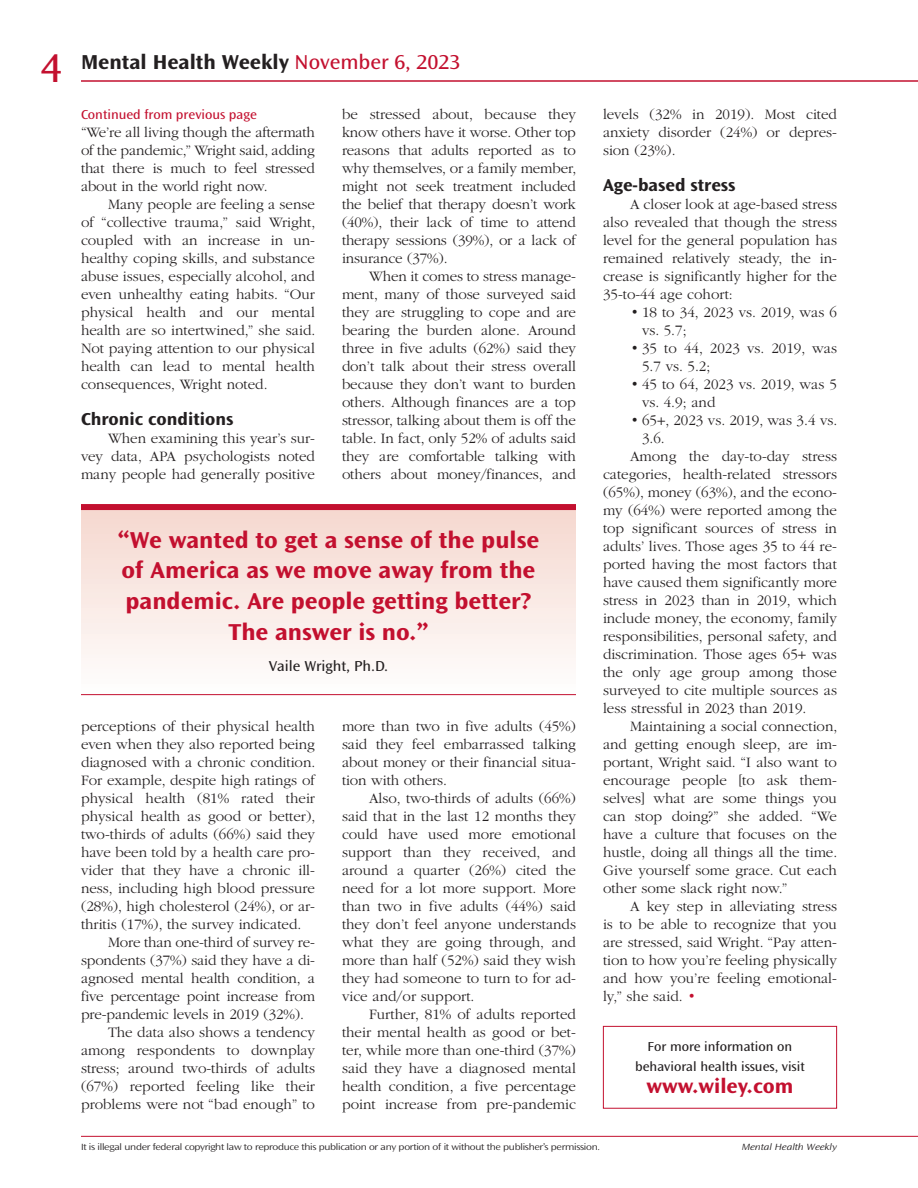
<style>
.page{position:relative;width:918px;height:1188px;background:#fff}
.page>*{position:absolute;margin:0;border:0;box-sizing:border-box;transform-origin:0 0}
.t1{font:semi-expanded 42px "Ocean Sans Std";color:#c3102f}
.t2{font:700 semi-expanded 24px/30.8px "Ocean Sans Std";color:#c3102f;text-align:center}
.t3{font:700 semi-expanded 21px "Ocean Sans Std";color:#231f20}
.t4{font:700 semi-expanded 21px "Ocean Sans Std";color:#c3102f}
.t5{font:700 semi-expanded 18px "Ocean Sans Std";color:#231f20}
.t6{font:300 15px/18px "ITC Garamond Std";color:#231f20;text-align:justify}
.t7{font:semi-expanded 15px "Ocean Sans Std";color:#231f20}
.t8{font:semi-expanded 13.5px/19.5px "Ocean Sans Std";color:#231f20;text-align:center}
.t9{font:semi-expanded 13.5px "Ocean Sans Std";color:#c3102f}
.t10{font:300 expanded 9.3px "Ocean Sans Std";letter-spacing:-.03em;color:#231f20}
.t11{font:italic 300 expanded 9.3px "Ocean Sans Std";color:#231f20}
.s1{font-weight:400;color:#c3102f}
.s2{color:#c3102f}
</style>
<div class="page">
<hr style="left:81px;top:1136px;width:837px;height:1px;background:#c3102f">
<hr style="left:81px;top:81px;width:837px;height:1px;background:#c3102f">
<div style="left:81px;top:504px;width:495px;height:191px;background:linear-gradient(to bottom,#f5d6cd,#fefefe)"></div>
<div style="left:81px;top:504px;width:495px;height:6px;background:#c3102f"></div>
<hr style="left:81px;top:694px;width:495px;height:1px;background:#c3102f">
<div style="left:603px;top:1026px;width:234px;height:83px;border:1px solid #c3102f"></div>
<h1 class="t1" style="left:41px;top:45px;width:24px">4</h1>
<h3 class="t3" style="left:81px;top:50px;width:381px">Mental Health Weekly <span class="s1">November 6, 2023</span></h3>
<p class="t9" style="left:81px;top:107px;width:177px">Continued from previous page</p>
<p class="t6" style="left:81px;top:123px;width:235px">“We’re all living though the aftermath of the pandemic,” Wright said, adding that there is much to feel stressed about in the world right now.</p>
<p class="t6" style="left:81px;top:195px;width:236px;text-indent:27px">Many people are feeling a sense of “collective trauma,” said Wright, coupled with an increase in un&shy;healthy coping skills, and substance abuse issues, especially alcohol, and even unhealthy eating habits. “Our physical health and our mental health are so intertwined,” she said.<br>Not paying attention to our physical health can lead to mental health consequences, Wright noted.</p>
<p class="t5" style="left:81px;top:408px;width:154px">Chronic conditions</p>
<p class="t6" style="left:81px;top:429px;width:235px;text-indent:27px">When examining this year’s sur&shy;vey data, APA psychologists noted many people had generally positive</p>
<p class="t6" style="left:342px;top:105px;width:236px">be stressed about, because they know others have it worse. Other top reasons that adults reported as to why themselves, or a family member, might not seek treatment included the belief that therapy doesn’t work (40%), their lack of time to attend therapy sessions (39%), or a lack of insurance (37%).</p>
<p class="t6" style="left:342px;top:267px;width:236px;text-indent:27px">When it comes to stress manage&shy;ment, many of those surveyed said they are struggling to cope and are bearing the burden alone. Around three in five adults (62%) said they don’t talk about their stress overall because they don’t want to burden others. Although finances are a top stressor, talking about them is off the table. In fact, only 52% of adults said they are comfortable talking with others about money/finances, and</p>
<h2 class="t2" style="left:118px;top:524px;width:423px">“We wanted to get a sense of the pulse of America as we move away from the pandemic. Are people getting better?<br>The answer is no.”</h2>
<p class="t7" style="left:269px;top:657px;width:121px">Vaile Wright, Ph.D.</p>
<p class="t6" style="left:81px;top:717px;width:236px">perceptions of their physical health</p>
<p class="t6" style="left:81px;top:735px;width:236px">even when they also reported being</p>
<p class="t6" style="left:81px;top:753px;width:236px">diagnosed with a chronic condition.</p>
<p class="t6" style="left:81px;top:771px;width:235px">For example, despite high ratings of</p>
<p class="t6" style="left:81px;top:789px;width:236px">physical health (81% rated their</p>
<p class="t6" style="left:81px;top:807px;width:236px">physical health as good or better),</p>
<p class="t6" style="left:81px;top:825px;width:235px">two-thirds of adults (66%) said they</p>
<p class="t6" style="left:81px;top:843px;width:235px">have been told by a health care pro-</p>
<p class="t6" style="left:81px;top:861px;width:236px">vider that they have a chronic ill-</p>
<p class="t6" style="left:81px;top:879px;width:236px">ness, including high blood pressure</p>
<p class="t6" style="left:81px;top:897px;width:235px">(28%), high cholesterol (24%), or ar-</p>
<p class="t6" style="left:81px;top:915px;width:222px">thritis (17%), the survey indicated.</p>
<p class="t6" style="left:108px;top:933px;width:208px">More than one-third of survey re-</p>
<p class="t6" style="left:81px;top:951px;width:235px">spondents (37%) said they have a di-</p>
<p class="t6" style="left:81px;top:969px;width:236px">agnosed mental health condition, a</p>
<p class="t6" style="left:81px;top:987px;width:235px">five percentage point increase from</p>
<p class="t6" style="left:81px;top:1005px;width:224px">pre-pandemic levels in 2019 (32%).</p>
<p class="t6" style="left:108px;top:1023px;width:208px">The data also shows a tendency</p>
<p class="t6" style="left:81px;top:1041px;width:235px">among respondents to downplay</p>
<p class="t6" style="left:81px;top:1059px;width:235px">stress; around two-thirds of adults</p>
<p class="t6" style="left:81px;top:1077px;width:236px">(67%) reported feeling like their</p>
<p class="t6" style="left:81px;top:1095px;width:236px">problems were not “bad enough” to</p>
<p class="t6" style="left:342px;top:717px;width:236px">more than two in five adults (45%) said they feel embarrassed talking about money or their financial situa&shy;tion with others.</p>
<p class="t6" style="left:342px;top:789px;width:236px;text-indent:27px">Also, two-thirds of adults (66%) said that in the last 12 months they could have used more emotional support than they received, and around a quarter (26%) cited the need for a lot more support. More than two in five adults (44%) said they don’t feel anyone understands what they are going through, and more than half (52%) said they wish they had someone to turn to for ad&shy;vice and/or support.</p>
<p class="t6" style="left:342px;top:1005px;width:236px;text-indent:27px">Further, 81% of adults reported their mental health as good or bet&shy;ter, while more than one-third (37%) said they have a diagnosed mental health condition, a five percentage point increase from pre-pandemic</p>
<p class="t6" style="left:603px;top:105px;width:236px">levels (32% in 2019). Most cited anxiety disorder (24%) or depres&shy;sion (23%).</p>
<p class="t5" style="left:603px;top:174px;width:134px">Age-based stress</p>
<p class="t6" style="left:603px;top:195px;width:236px;text-indent:27px">A closer look at age-based stress also revealed that though the stress level for the general population has remained relatively steady, the in&shy;crease is significantly higher for the 35-to-44 age cohort:</p>
<p class="t6" style="left:642px;top:303px;width:196px;text-indent:-12px">• 18 to 34, 2023 vs. 2019, was 6 vs. 5.7;</p>
<p class="t6" style="left:642px;top:339px;width:196px;text-indent:-12px">• 35 to 44, 2023 vs. 2019, was<br>5.7 vs. 5.2;</p>
<p class="t6" style="left:642px;top:375px;width:196px;text-indent:-12px">• 45 to 64, 2023 vs. 2019, was 5 vs. 4.9; and</p>
<p class="t6" style="left:630px;top:411px;width:209px">• 65+, 2023 vs. 2019, was 3.4 vs.</p>
<p class="t6" style="left:642px;top:429px;width:24px">3.6.</p>
<p class="t6" style="left:630px;top:447px;width:208px">Among the day-to-day stress</p>
<p class="t6" style="left:603px;top:465px;width:235px">categories, health-related stressors</p>
<p class="t6" style="left:603px;top:483px;width:235px">(65%), money (63%), and the econo-</p>
<p class="t6" style="left:603px;top:501px;width:235px">my (64%) were reported among the</p>
<p class="t6" style="left:603px;top:519px;width:235px">top significant sources of stress in</p>
<p class="t6" style="left:603px;top:537px;width:236px">adults’ lives. Those ages 35 to 44 re-</p>
<p class="t6" style="left:603px;top:555px;width:235px">ported having the most factors that</p>
<p class="t6" style="left:603px;top:573px;width:235px">have caused them significantly more</p>
<p class="t6" style="left:603px;top:591px;width:235px">stress in 2023 than in 2019, which</p>
<p class="t6" style="left:603px;top:609px;width:235px">include money, the economy, family</p>
<p class="t6" style="left:603px;top:627px;width:236px">responsibilities, personal safety, and</p>
<p class="t6" style="left:603px;top:645px;width:235px">discrimination. Those ages 65+ was</p>
<p class="t6" style="left:603px;top:663px;width:235px">the only age group among those</p>
<p class="t6" style="left:603px;top:681px;width:236px">surveyed to cite multiple sources as</p>
<p class="t6" style="left:603px;top:699px;width:205px">less stressful in 2023 than 2019.</p>
<p class="t6" style="left:630px;top:717px;width:209px">Maintaining a social connection,</p>
<p class="t6" style="left:603px;top:735px;width:235px">and getting enough sleep, are im-</p>
<p class="t6" style="left:603px;top:753px;width:236px">portant, Wright said. “I also want to</p>
<p class="t6" style="left:603px;top:771px;width:235px">encourage people [to ask them-</p>
<p class="t6" style="left:603px;top:789px;width:235px">selves] what are some things you</p>
<p class="t6" style="left:603px;top:807px;width:235px">can stop doing?” she added. “We</p>
<p class="t6" style="left:603px;top:825px;width:235px">have a culture that focuses on the</p>
<p class="t6" style="left:603px;top:843px;width:236px">hustle, doing all things all the time.</p>
<p class="t6" style="left:603px;top:861px;width:235px">Give yourself some grace. Cut each</p>
<p class="t6" style="left:603px;top:879px;width:186px">other some slack right now.”</p>
<p class="t6" style="left:630px;top:897px;width:209px">A key step in alleviating stress</p>
<p class="t6" style="left:603px;top:915px;width:235px">is to be able to recognize that you</p>
<p class="t6" style="left:603px;top:933px;width:235px">are stressed, said Wright. “Pay atten-</p>
<p class="t6" style="left:603px;top:951px;width:235px">tion to how you’re feeling physically</p>
<p class="t6" style="left:603px;top:969px;width:235px">and how you’re feeling emotional-</p>
<p class="t6" style="left:603px;top:987px;width:95px">ly,” she said. <span class="s2">•</span></p>
<p class="t8" style="left:635px;top:1037px;width:171px">For more information on behavioral health issues, visit</p>
<h3 class="t4" style="left:647px;top:1074px;width:148px">www.wiley.com</h3>
<p class="t10" style="left:81px;top:1141px;width:521px">It is illegal under federal copyright law to reproduce this publication or any portion of it without the publisher’s permission.</p>
<p class="t11" style="left:742px;top:1142px;width:97px">Mental Health Weekly</p>
</div>
